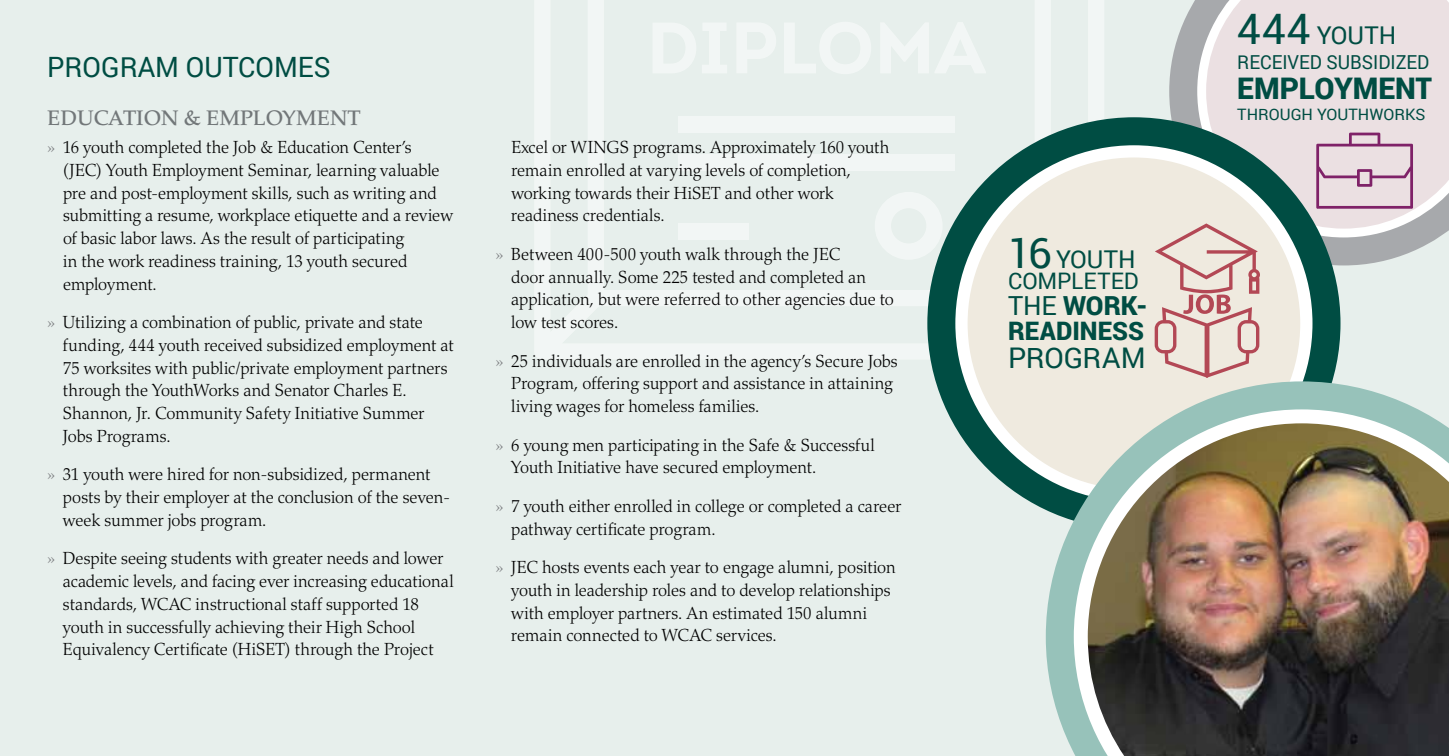
<style>
.page{position:relative;width:1449px;height:756px;background:#e7efec}
.page>*{position:absolute;margin:0;border:0;box-sizing:border-box;transform-origin:0 0}
.t1{font:900 29.75px "Roboto";color:#004d43}
.t2{font:28.53px "Roboto";letter-spacing:-.005em;color:#004d43}
.t3{font:28px "Roboto";color:#004d43}
.t4{font:900 26.25px "Roboto";color:#004d43}
.t5{font:900 25.38px "Roboto";letter-spacing:.005em;color:#004d43}
.t6{font:24.5px "Roboto";letter-spacing:.005em;color:#004d43}
.t7{font:22.75px "Roboto";color:#004d43}
.t8{font:500 21px "Palatino LT Std";color:#7e8083}
.t9{font:19.25px "Roboto";color:#004d43;scale:.95 1}
.t10{font:300 17.5px/22.8px "Palatino LT Std";color:#000;scale:.96 1}
.t11{font:15.75px "Roboto";color:#004d43}
.s1{color:#7e8083}
.s2{font-size:42px}
.s3{font-weight:400}
</style>
<div class="page">
<svg style="left:535px;top:0;width:569px;height:359px"></svg>
<svg style="left:588px;top:0;width:463px;height:306px"></svg>
<svg style="left:537px;top:292px;width:65px;height:65px"></svg>
<svg style="left:653px;top:23px;width:43px;height:50px"></svg>
<svg style="left:702px;top:23px;width:25px;height:50px"></svg>
<svg style="left:736px;top:22px;width:40px;height:51px"></svg>
<svg style="left:784px;top:22px;width:87px;height:52px"></svg>
<svg style="left:880px;top:22px;width:106px;height:51px"></svg>
<div style="left:678px;top:116px;width:276px;height:16px;background:#f2f6f5"></div>
<div style="left:678px;top:154px;width:276px;height:16px;background:#f2f6f5"></div>
<svg style="left:875px;top:192px;width:68px;height:68px"></svg>
<div style="left:678px;top:223px;width:70px;height:16px;background:#f2f6f5"></div>
<svg style="left:1169px;top:0;width:280px;height:265px"></svg>
<svg style="left:1206px;top:0;width:243px;height:229px;fill:#ebe0e2"></svg>
<svg style="left:941px;top:131px;width:386px;height:385px;background:#8cafaa"></svg>
<div style="left:927px;top:117px;width:414px;height:413px;border:28px solid #004d43;border-radius:50%"></div>
<div style="left:968px;top:157px;width:332px;height:332px;background:#efeadf;border-radius:50%"></div>
<svg style="left:1046px;top:381px;width:395px;height:375px"></svg>
<img style="left:1088px;top:423px;width:361px;height:333px">
<svg style="left:1155px;top:223px;width:105px;height:155px"></svg>
<svg style="left:1316px;top:133px;width:97px;height:76px"></svg>
<h3 class="t3" style="left:47px;top:47px;width:285px">PROGRAM OUTCOMES</h3>
<p class="t8" style="left:47px;top:106px;width:315px">EDUCATION &amp; EMPLOYMENT</p>
<p class="t10" style="left:63px;top:136px;width:408px;text-indent:-16px"><span class="s1">»</span> 16 youth completed the Job &amp; Education Center’s (JEC) Youth Employment Seminar, learning valuable pre and post-employment skills, such as writing and submitting a resume, workplace etiquette and a review of basic labor laws. As the result of participating<br>in the work readiness training, 13 youth secured employment.</p>
<p class="t10" style="left:63px;top:311px;width:408px;text-indent:-16px"><span class="s1">»</span> Utilizing a combination of public, private and state funding, 444 youth received subsidized employment at 75 worksites with public/private employment partners through the YouthWorks and Senator Charles E.<br>Shannon, Jr. Community Safety Initiative Summer Jobs Programs.</p>
<p class="t10" style="left:63px;top:463px;width:405px;text-indent:-16px"><span class="s1">»</span> 31 youth were hired for non-subsidized, permanent posts by their employer at the conclusion of the seven&shy;week summer jobs program.</p>
<p class="t10" style="left:63px;top:547px;width:409px;text-indent:-16px"><span class="s1">»</span> Despite seeing students with greater needs and lower academic levels, and facing ever increasing educational standards, WCAC instructional staff supported 18 youth in successfully achieving their High School Equivalency Certificate (HiSET) through the Project</p>
<p class="t10" style="left:511px;top:136px;width:395px;text-indent:122px">programs. Approximately 160 youth remain enrolled at varying levels of completion, working towards their HiSET and other work readiness credentials.</p>
<p class="t10" style="left:511px;top:243px;width:400px;text-indent:-16px"><span class="s1">»</span> Between 400-500 youth walk through the JEC<br>door annually. Some 225 tested and completed an application, but were referred to other agencies due to low test scores.</p>
<p class="t10" style="left:511px;top:350px;width:404px;text-indent:-16px"><span class="s1">»</span> 25 individuals are enrolled in the agency’s Secure Jobs<br>Program, offering support and assistance in attaining living wages for homeless families.</p>
<p class="t10" style="left:511px;top:434px;width:380px;text-indent:-16px"><span class="s1">»</span> 6 young men participating in the Safe &amp; Successful<br>Youth Initiative have secured employment.</p>
<p class="t10" style="left:511px;top:495px;width:408px;text-indent:-16px"><span class="s1">»</span> 7 youth either enrolled in college or completed a career pathway certificate program.</p>
<p class="t10" style="left:511px;top:556px;width:402px;text-indent:-16px"><span class="s1">»</span> JEC hosts events each year to engage alumni, position youth in leadership roles and to develop relationships with employer partners. An estimated 150 alumni remain connected to WCAC services.</p>
<p class="t10" style="left:511px;top:136px;width:92px">Excel or WINGS</p>
<h3 class="t6" style="left:1008px;top:242px;width:129px"><span class="s2">16</span> YOUTH</h3>
<h3 class="t7" style="left:1008px;top:265px;width:132px">COMPLETED</h3>
<h3 class="t4" style="left:1008px;top:288px;width:141px"><span class="s3">THE</span> WORK-</h3>
<h3 class="t5" style="left:1008px;top:313px;width:138px">READINESS</h3>
<h2 class="t2" style="left:1008px;top:338px;width:139px">PROGRAM</h2>
<h3 class="t6" style="left:1237px;top:18px;width:161px"><span class="s2">444</span> YOUTH</h3>
<p class="t9" style="left:1237px;top:49px;width:204px">RECEIVED SUBSIDIZED</p>
<h1 class="t1" style="left:1237px;top:67px;width:196px">EMPLOYMENT</h1>
<p class="t11" style="left:1237px;top:104px;width:190px">THROUGH YOUTHWORKS</p>
</div>
